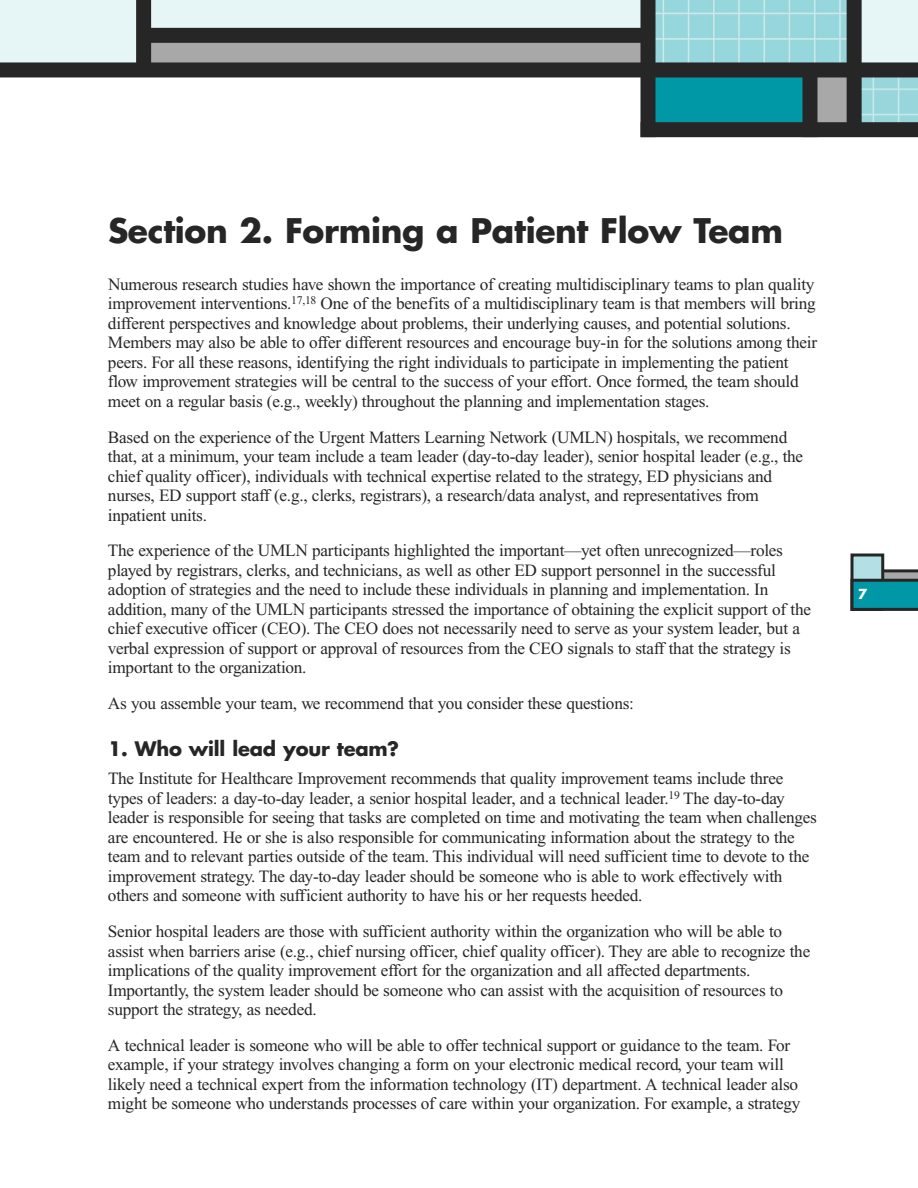
<style>
.page{position:relative;width:918px;height:1188px;background:#fff}
.page>*{position:absolute;margin:0;border:0;box-sizing:border-box;transform-origin:0 0}
.t1{font:700 33px "Futura";letter-spacing:-.01em;color:#272627}
.t2{font:700 19.5px "Futura";letter-spacing:-.01em;color:#272627}
.t3{font:17.25px/19.5px "Times New Roman";letter-spacing:-.015em;color:#272627}
.t4{font:700 13.5px "Futura";color:#fff}
</style>
<div class="page">
<div style="left:0;top:0;width:918px;height:64px;background:#e6f5f6"></div>
<img style="left:862px;top:77px;width:56px;height:45px">
<div style="left:852px;top:555px;width:31px;height:54px;background:#b3e0e4"></div>
<div style="left:850px;top:554px;width:34px;height:57px;border:3px solid #272627"></div>
<img style="left:655px;top:0;width:192px;height:62px">
<div style="left:648px;top:68px;width:162px;height:55px;background:#0098a7"></div>
<div style="left:810px;top:68px;width:41px;height:55px;background:#a9a8a9"></div>
<div style="left:149px;top:40px;width:499px;height:25px;background:#a9a8a9"></div>
<svg style="left:850px;top:569px;width:68px;height:42px;background:#298690"></svg>
<div style="left:139px;top:28px;width:509px;height:15px;background:#272627"></div>
<div style="left:641px;top:122px;width:277px;height:15px;background:#272627"></div>
<div style="left:640px;top:0;width:15px;height:137px;background:#272627"></div>
<div style="left:802px;top:71px;width:15px;height:66px;background:#272627"></div>
<div style="left:847px;top:0;width:15px;height:127px;background:#272627"></div>
<div style="left:136px;top:0;width:15px;height:65px;background:#272627"></div>
<div style="left:0;top:62px;width:918px;height:15px;background:#272627"></div>
<h1 class="t1" style="left:108px;top:216px;width:677px">Section 2. Forming a Patient Flow Team</h1>
<p class="t3" style="left:108px;top:276px;width:711px">Numerous research studies have shown the importance of creating multidisciplinary teams to plan quality improvement interventions.<sup>17,18</sup> One of the benefits of a multidisciplinary team is that members will bring different perspectives and knowledge about problems, their underlying causes, and potential solutions.<br>Members may also be able to offer different resources and encourage buy-in for the solutions among their peers. For all these reasons, identifying the right individuals to participate in implementing the patient flow improvement strategies will be central to the success of your effort. Once formed, the team should meet on a regular basis (e.g., weekly) throughout the planning and implementation stages.</p>
<p class="t3" style="left:108px;top:429px;width:697px">Based on the experience of the Urgent Matters Learning Network (UMLN) hospitals, we recommend that, at a minimum, your team include a team leader (day-to-day leader), senior hospital leader (e.g., the chief quality officer), individuals with technical expertise related to the strategy, ED physicians and nurses, ED support staff (e.g., clerks, registrars), a research/data analyst, and representatives from inpatient units.</p>
<p class="t3" style="left:108px;top:542px;width:705px">The experience of the UMLN participants highlighted the important—yet often unrecognized—roles played by registrars, clerks, and technicians, as well as other ED support personnel in the successful adoption of strategies and the need to include these individuals in planning and implementation. In addition, many of the UMLN participants stressed the importance of obtaining the explicit support of the chief executive officer (CEO). The CEO does not necessarily need to serve as your system leader, but a verbal expression of support or approval of resources from the CEO signals to staff that the strategy is important to the organization.</p>
<p class="t3" style="left:108px;top:695px;width:527px">As you assemble your team, we recommend that you consider these questions:</p>
<p class="t2" style="left:108px;top:740px;width:293px">1. Who will lead your team?</p>
<p class="t3" style="left:108px;top:771px;width:711px">The Institute for Healthcare Improvement recommends that quality improvement teams include three types of leaders: a day-to-day leader, a senior hospital leader, and a technical leader.<sup>19</sup> The day-to-day leader is responsible for seeing that tasks are completed on time and motivating the team when challenges are encountered. He or she is also responsible for communicating information about the strategy to the team and to relevant parties outside of the team. This individual will need sufficient time to devote to the improvement strategy. The day-to-day leader should be someone who is able to work effectively with others and someone with sufficient authority to have his or her requests heeded.</p>
<p class="t3" style="left:108px;top:923px;width:704px">Senior hospital leaders are those with sufficient authority within the organization who will be able to assist when barriers arise (e.g., chief nursing officer, chief quality officer). They are able to recognize the implications of the quality improvement effort for the organization and all affected departments.<br>Importantly, the system leader should be someone who can assist with the acquisition of resources to support the strategy, as needed.</p>
<p class="t3" style="left:108px;top:1037px;width:694px">A technical leader is someone who will be able to offer technical support or guidance to the team. For example, if your strategy involves changing a form on your electronic medical record, your team will likely need a technical expert from the information technology (IT) department. A technical leader also might be someone who understands processes of care within your organization. For example, a strategy</p>
<p class="t4" style="left:858px;top:587px;width:11px">7</p>
</div>
